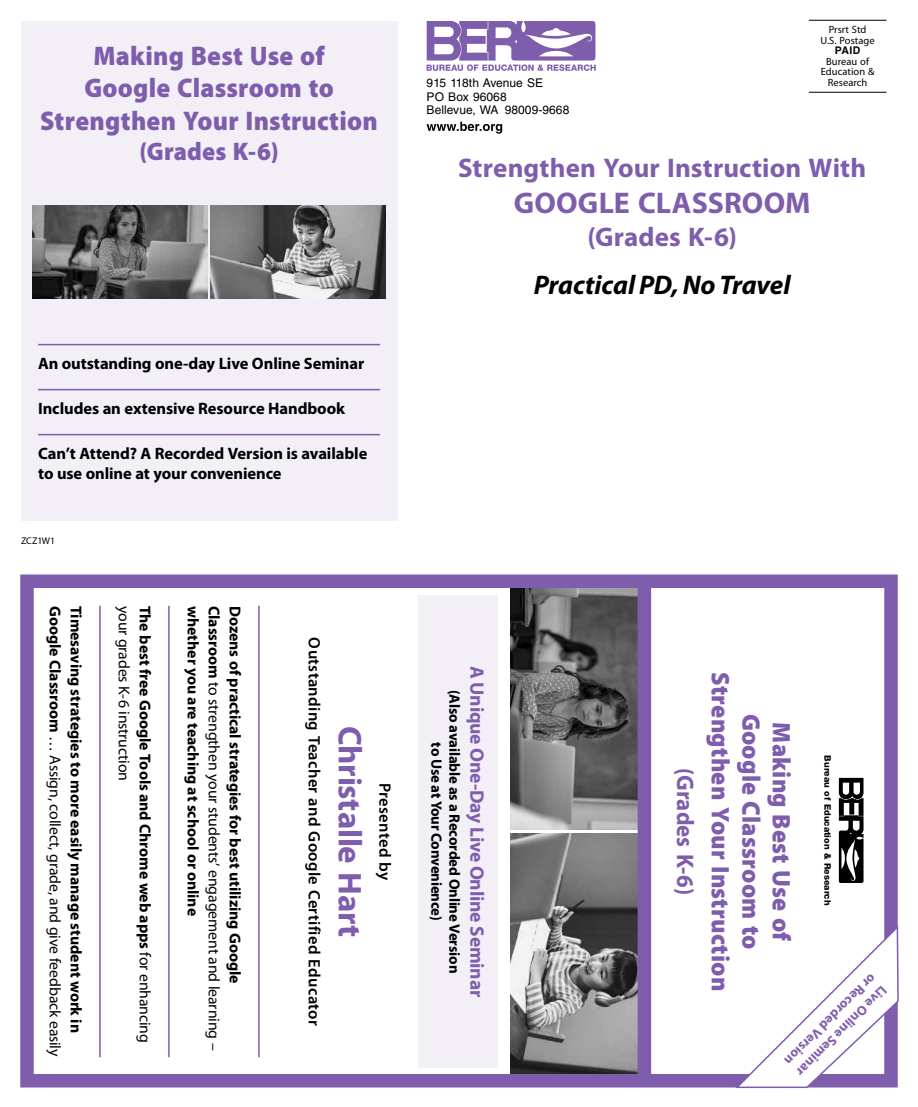
<style>
.page{position:relative;width:918px;height:1107px;background:#fff}
.page>*{position:absolute;margin:0;border:0;box-sizing:border-box;transform-origin:0 0}
.t1{font:700 33px "Myriad Pro";letter-spacing:-.01em;color:#7f5dad}
.t2{font:700 30px "Myriad Pro";letter-spacing:.01em;color:#7f5dad}
.t3{font:900 27px/32.4px "Myriad Pro";letter-spacing:.01em;color:#7f5dad;text-align:center;scale:.95 1}
.t4{font:700 27px "Myriad Pro";letter-spacing:.005em;color:#7f5dad}
.t5{font:italic 700 27px "Myriad Pro";letter-spacing:-.005em;color:#000}
.t6{font:900 25.5px "Myriad Pro";letter-spacing:.01em;color:#7f5dad;scale:.95 1}
.t7{font:700 24px "Myriad Pro";letter-spacing:.005em;color:#7f5dad;scale:.95 1}
.t8{font:700 19.5px "Myriad Pro";letter-spacing:-.01em;color:#7f5dad}
.t9{font:700 16.5px/19.5px "Myriad Pro";letter-spacing:-.005em;color:#000}
.t10{font:600 16.5px "Myriad Pro";letter-spacing:.02em;color:#000}
.t11{font:700 15.75px "Myriad Pro";letter-spacing:-.005em;color:#000}
.t12{font:15.75px "Myriad Pro";letter-spacing:-.005em;color:#000}
.t13{font:700 15px/18px "Myriad Pro";letter-spacing:-.01em;color:#000;text-align:center}
.t14{font:700 13.5px/16.2px "Myriad Pro";color:#7f5dad}
.t15{font:12px/13.5px "Helvetica LT Std";letter-spacing:.005em;color:#000}
.t16{font:10.5px/10.5px "Myriad Pro";letter-spacing:.005em;color:#000;text-align:center}
.t17{font:700 10.5px "Helvetica LT Std";color:#000}
.t18{font:9.75px "Myriad Pro";letter-spacing:-.015em;color:#000}
.t19{font:800 9px "Helvetica Neue LT Std";color:#000}
.s1{font-weight:700}
.s2{font-weight:400}
</style>
<div class="page">
<div style="left:21px;top:21px;width:376px;height:499px;background:#f2eff7"></div>
<div style="left:418px;top:595px;width:80px;height:473px;background:#f2eff7"></div>
<hr style="left:38px;top:344px;width:342px;height:1px;background:#7f5dad">
<hr style="left:38px;top:389px;width:342px;height:1px;background:#7f5dad">
<hr style="left:38px;top:434px;width:342px;height:1px;background:#7f5dad">
<hr style="left:258px;top:606px;width:2px;height:451px;background:#7f5dad">
<hr style="left:168px;top:606px;width:2px;height:451px;background:#7f5dad">
<hr style="left:99px;top:606px;width:2px;height:451px;background:#7f5dad">
<hr style="left:809px;top:20px;width:78px;height:1px;background:#000">
<hr style="left:809px;top:92px;width:78px;height:1px;background:#000">
<svg style="left:427px;top:21px;width:169px;height:50px"></svg>
<svg style="left:427px;top:122px;width:75px;height:12px"></svg>
<svg style="left:839px;top:778px;width:25px;height:105px"></svg>
<img style="left:511px;top:589px;width:127px;height:240px">
<img style="left:511px;top:834px;width:127px;height:239px">
<div style="left:638px;top:579px;width:13px;height:504px;background:#7f5dad"></div>
<div style="left:20px;top:574px;width:878px;height:514px;border:14px solid #7f5dad"></div>
<img style="left:33px;top:206px;width:174px;height:92px">
<img style="left:210px;top:206px;width:176px;height:92px">
<svg style="left:733px;top:925px;width:166px;height:164px"></svg>
<h3 class="t3" style="left:40px;top:39px;width:357px">Making Best Use of<br>Google Classroom to<br>Strengthen Your Instruction</h3>
<h3 class="t6" style="left:139px;top:135px;width:148px">(Grades K-6)</h3>
<p class="t9" style="left:38px;top:354px;width:328px">An outstanding one-day Live Online Seminar</p>
<p class="t9" style="left:38px;top:399px;width:309px">Includes an extensive Resource Handbook</p>
<p class="t9" style="left:38px;top:444px;width:331px">Can’t Attend? A Recorded Version is available to use online at your convenience</p>
<p class="t18" style="left:21px;top:535px;width:36px">ZCZ1W1</p>
<p class="t12" style="left:65px;top:606px;width:452px;rotate:90deg"><span class="s1">Google Classroom</span> … Assign, collect, grade, and give feedback easily</p>
<p class="t11" style="left:86px;top:606px;width:428px;rotate:90deg">Timesaving strategies to more easily manage student work in</p>
<p class="t12" style="left:134px;top:606px;width:177px;rotate:90deg">your grades K-6 instruction</p>
<p class="t11" style="left:155px;top:606px;width:439px;rotate:90deg">The best free Google Tools and Chrome web apps <span class="s2">for enhancing</span></p>
<p class="t11" style="left:203px;top:606px;width:312px;rotate:90deg">whether you are teaching at school or online</p>
<p class="t12" style="left:224px;top:606px;width:446px;rotate:90deg"><span class="s1">Classroom</span> to strengthen your students’ engagement and learning –</p>
<p class="t11" style="left:245px;top:606px;width:379px;rotate:90deg">Dozens of practical strategies for best utilizing Google</p>
<p class="t10" style="left:325px;top:637px;width:390px;rotate:90deg">Outstanding Teacher and Google Certified Educator</p>
<h1 class="t1" style="left:372px;top:726px;width:213px;rotate:90deg">Christalle Hart</h1>
<p class="t10" style="left:395px;top:783px;width:99px;rotate:90deg">Presented by</p>
<p class="t16" style="left:821px;top:24px;width:56px">Prsrt Std<br>U.S. Postage</p>
<p class="t17" style="left:835px;top:44px;width:27px">PAID</p>
<p class="t16" style="left:821px;top:56px;width:55px">Bureau of<br>Education &amp;</p>
<p class="t15" style="left:427px;top:76px;width:118px">915 118th Avenue SE</p>
<p class="t16" style="left:828px;top:77px;width:41px">Research</p>
<p class="t15" style="left:427px;top:90px;width:144px">PO Box 96068<br>Bellevue, WA 98009‑9668</p>
<h3 class="t4" style="left:458px;top:151px;width:410px">Strengthen Your Instruction With</h3>
<h2 class="t2" style="left:514px;top:184px;width:298px">GOOGLE CLASSROOM</h2>
<h3 class="t4" style="left:587px;top:219px;width:151px">(Grades K-6)</h3>
<h3 class="t5" style="left:534px;top:267px;width:258px">Practical PD, No Travel</h3>
<p class="t8" style="left:490px;top:666px;width:333px;rotate:90deg">A Unique One-Day Live Online Seminar</p>
<p class="t13" style="left:464px;top:690px;width:285px;rotate:90deg">(Also available as a Recorded Online Version to Use at Your Convenience)</p>
<h3 class="t7" style="left:701px;top:768px;width:135px;rotate:90deg">(Grades K-6)</h3>
<h3 class="t6" style="left:737px;top:672px;width:337px;rotate:90deg">Strengthen Your Instruction</h3>
<h3 class="t6" style="left:768px;top:714px;width:250px;rotate:90deg">Google Classroom to</h3>
<h3 class="t6" style="left:799px;top:722px;width:232px;rotate:90deg">Making Best Use of</h3>
<p class="t19" style="left:833px;top:755px;width:151px;rotate:90deg">Bureau of Education &amp; Research</p>
<p class="t14" style="left:891px;top:993px;width:125px;rotate:135deg">Live Online Seminar or Recorded Version</p>
</div>
